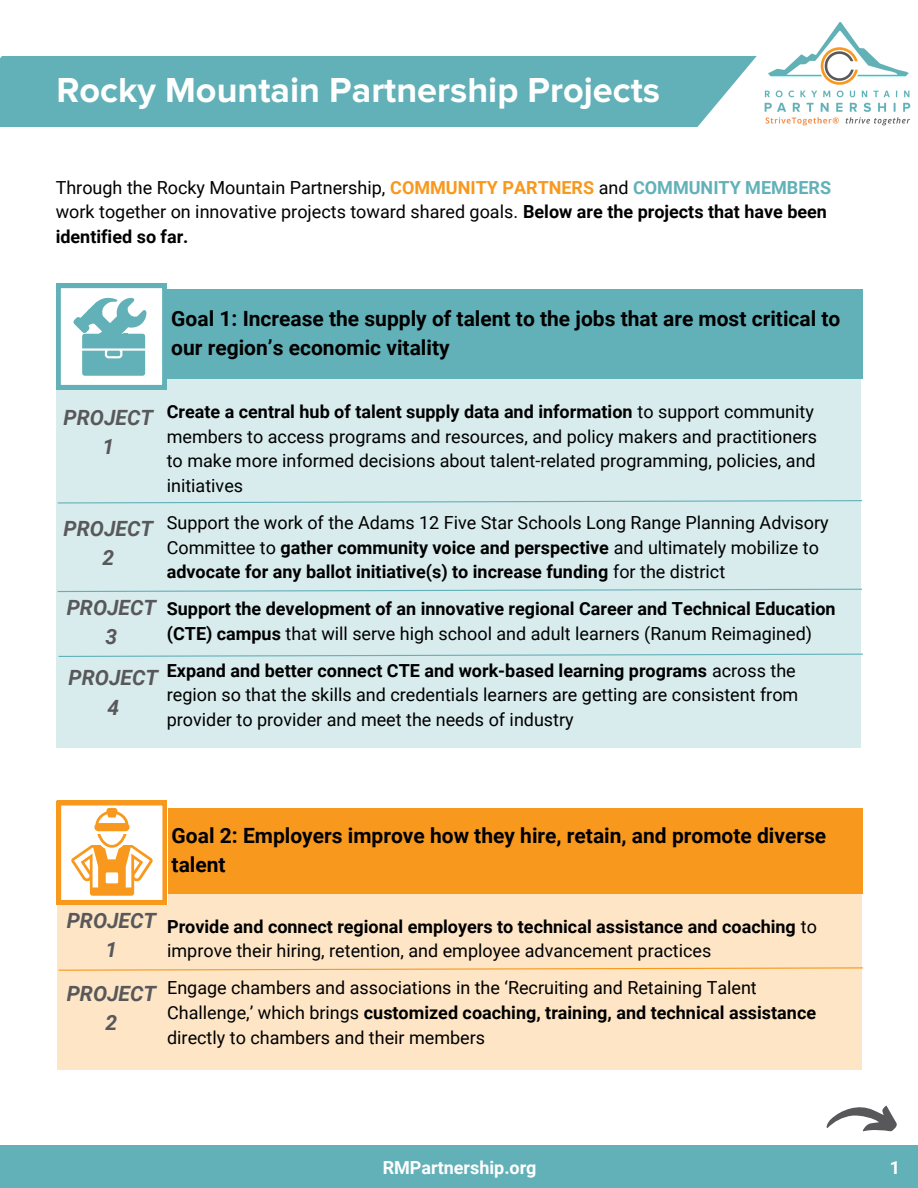
<style>
.page{position:relative;width:918px;height:1188px;background:#fff}
.page>*{position:absolute;margin:0;border:0;box-sizing:border-box;transform-origin:0 0}
.t1{font:700 36px "Proxima Nova";color:#fff}
.t2{font:700 21px/29.2px "Roboto";color:#000}
.t3{font:italic 700 21px/29.2px "Roboto";color:#58585a;text-align:center}
.t4{font:18px/24.8px "Roboto";color:#000}
.t5{font:700 18px/24.8px "Roboto";color:#000}
.t6{font:700 18px "Roboto";color:#fff}
.s1{font-weight:700;color:#f8981c}
.s2{font-weight:700;color:#62b1b8}
.s3{font-weight:700}
.s4{font-weight:400}
</style>
<div class="page">
<img style="left:764px;top:22px;width:147px;height:104px">
<div style="left:0;top:56px;width:757px;height:71px;background:#62b1b8"></div>
<div style="left:56px;top:373px;width:804px;height:375px;background:#d8ebed"></div>
<div style="left:167px;top:289px;width:695px;height:90px;background:#62b1b8"></div>
<svg style="left:56px;top:284px;width:111px;height:105px"></svg>
<div style="left:0;top:1146px;width:918px;height:42px;background:#62b1b8"></div>
<div style="left:57px;top:894px;width:804px;height:176px;background:#fde5c6"></div>
<div style="left:167px;top:808px;width:696px;height:86px;background:#f8981c"></div>
<svg style="left:57px;top:801px;width:110px;height:103px"></svg>
<svg style="left:826px;top:1105px;width:71px;height:26px"></svg>
<svg style="left:57px;top:500px;width:806px;height:4px"></svg>
<svg style="left:57px;top:588px;width:805px;height:5px"></svg>
<svg style="left:58px;top:653px;width:805px;height:5px"></svg>
<svg style="left:58px;top:967px;width:805px;height:4px"></svg>
<h1 class="t1" style="left:56px;top:74px;width:605px">Rocky Mountain Partnership Projects</h1>
<p class="t4" style="left:56px;top:175px;width:777px">Through the Rocky Mountain Partnership, <span class="s1">COMMUNITY PARTNERS</span> and <span class="s2">COMMUNITY MEMBERS </span>work together on innovative projects toward shared goals. <span class="s3">Below are the projects that have been identified so far.</span></p>
<p class="t2" style="left:171px;top:304px;width:671px">Goal 1: Increase the supply of talent to the jobs that are most critical to our region’s economic vitality</p>
<p class="t4" style="left:167px;top:399px;width:652px"><span class="s3">Create a central hub of talent supply data and information</span> to support community members to access programs and resources, and policy makers and practitioners to make more informed decisions about talent-related programming, policies, and initiatives</p>
<p class="t4" style="left:167px;top:510px;width:663px">Support the work of the Adams 12 Five Star Schools Long Range Planning Advisory<br>Committee to <span class="s3">gather community voice and perspective</span> and ultimately mobilize to <span class="s3">advocate for any ballot initiative(s) to increase funding</span> for the district</p>
<p class="t5" style="left:167px;top:597px;width:670px">Support the development of an innovative regional Career and Technical Education (CTE) campus <span class="s4">that will serve high school and adult learners (Ranum Reimagined)</span></p>
<p class="t4" style="left:167px;top:658px;width:633px"><span class="s3">Expand and better connect CTE and work-based learning programs</span> across the region so that the skills and credentials learners are getting are consistent from provider to provider and meet the needs of industry</p>
<p class="t3" style="left:64px;top:403px;width:91px">PROJECT<br>1</p>
<p class="t3" style="left:64px;top:514px;width:91px">PROJECT<br>2</p>
<p class="t3" style="left:67px;top:593px;width:91px">PROJECT<br>3</p>
<p class="t3" style="left:69px;top:663px;width:91px">PROJECT<br>4</p>
<p class="t2" style="left:172px;top:821px;width:656px">Goal 2: Employers improve how they hire, retain, and promote diverse talent</p>
<p class="t3" style="left:67px;top:906px;width:91px">PROJECT<br>1</p>
<p class="t3" style="left:67px;top:979px;width:91px">PROJECT<br>2</p>
<p class="t5" style="left:167px;top:914px;width:651px">Provide and connect regional employers to technical assistance and coaching <span class="s4">to improve their hiring, retention, and employee advancement practices</span></p>
<p class="t4" style="left:167px;top:976px;width:650px">Engage chambers and associations in the ‘Recruiting and Retaining Talent<br>Challenge,’ which brings <span class="s3">customized coaching, training, and technical assistance </span>directly to chambers and their members</p>
<p class="t6" style="left:383px;top:1158px;width:155px">RMPartnership.org</p>
<p class="t6" style="left:890px;top:1158px;width:12px">1</p>
</div>
